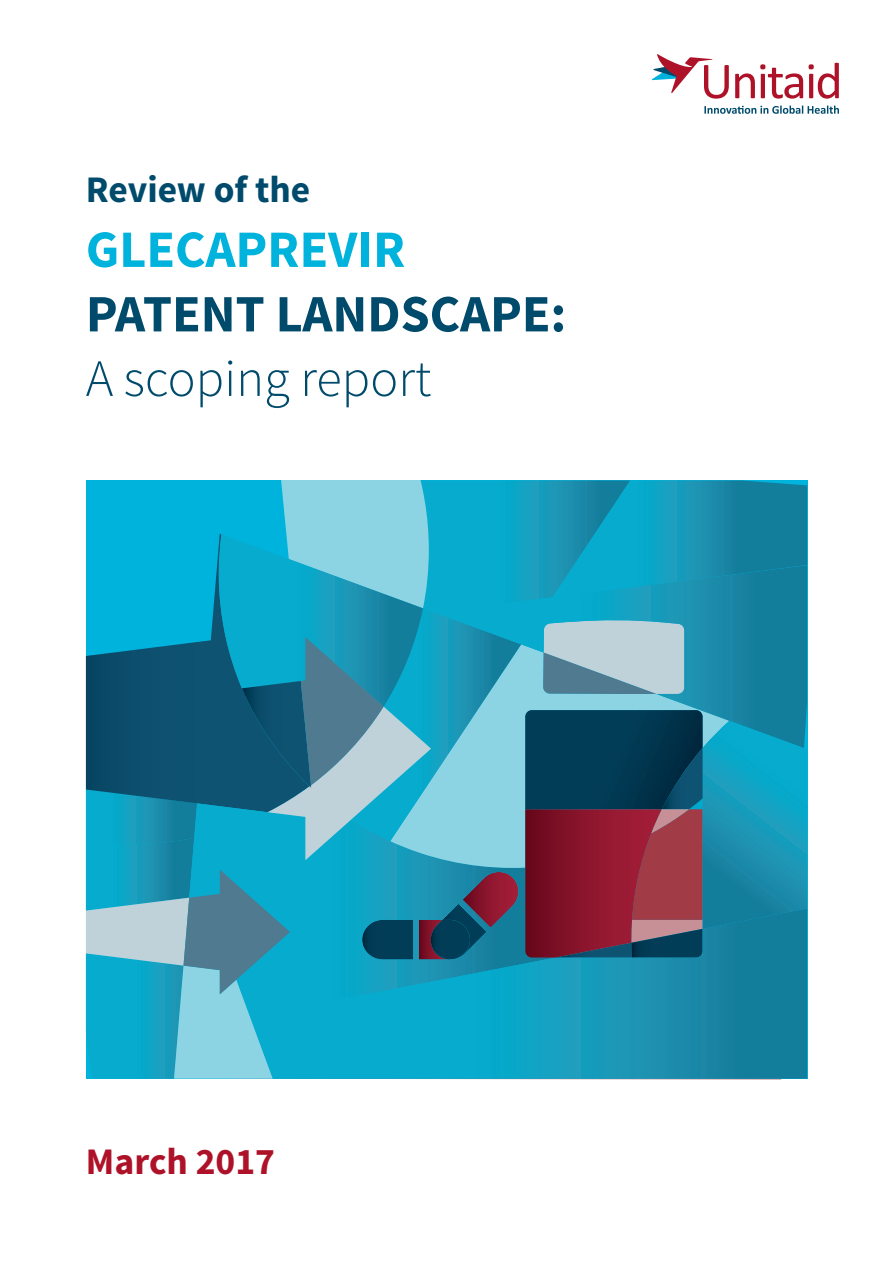
<style>
.page{position:relative;width:893px;height:1263px;background:#fff}
.page>*{position:absolute;margin:0;border:0;box-sizing:border-box;transform-origin:0 0}
.t1{font:700 52.5px/64.5px "Source Sans Pro";color:#004b6c}
.t2{font:300 52.5px "Source Sans Pro";color:#004b6c}
.t3{font:700 37.5px "Source Sans Pro";letter-spacing:-.005em;color:#004b6c}
.t4{font:700 37.5px "Source Sans Pro";color:#ae1229}
.s1{color:#00b3dc}
</style>
<div class="page">
<svg style="left:652px;top:54px;width:77px;height:45px"></svg>
<svg style="left:735px;top:63px;width:104px;height:36px"></svg>
<svg style="left:704px;top:106px;width:135px;height:8px"></svg>
<svg style="left:86px;top:480px;width:721px;height:600px;background:#2d91ad"></svg>
<p class="t3" style="left:86px;top:166px;width:226px">Review of the</p>
<p class="t1" style="left:86px;top:219px;width:482px"><span class="s1">GLECAPREVIR<br></span>PATENT LANDSCAPE:</p>
<p class="t2" style="left:86px;top:347px;width:347px">A scoping report</p>
<p class="t4" style="left:86px;top:1137px;width:191px">March 2017</p>
</div>
